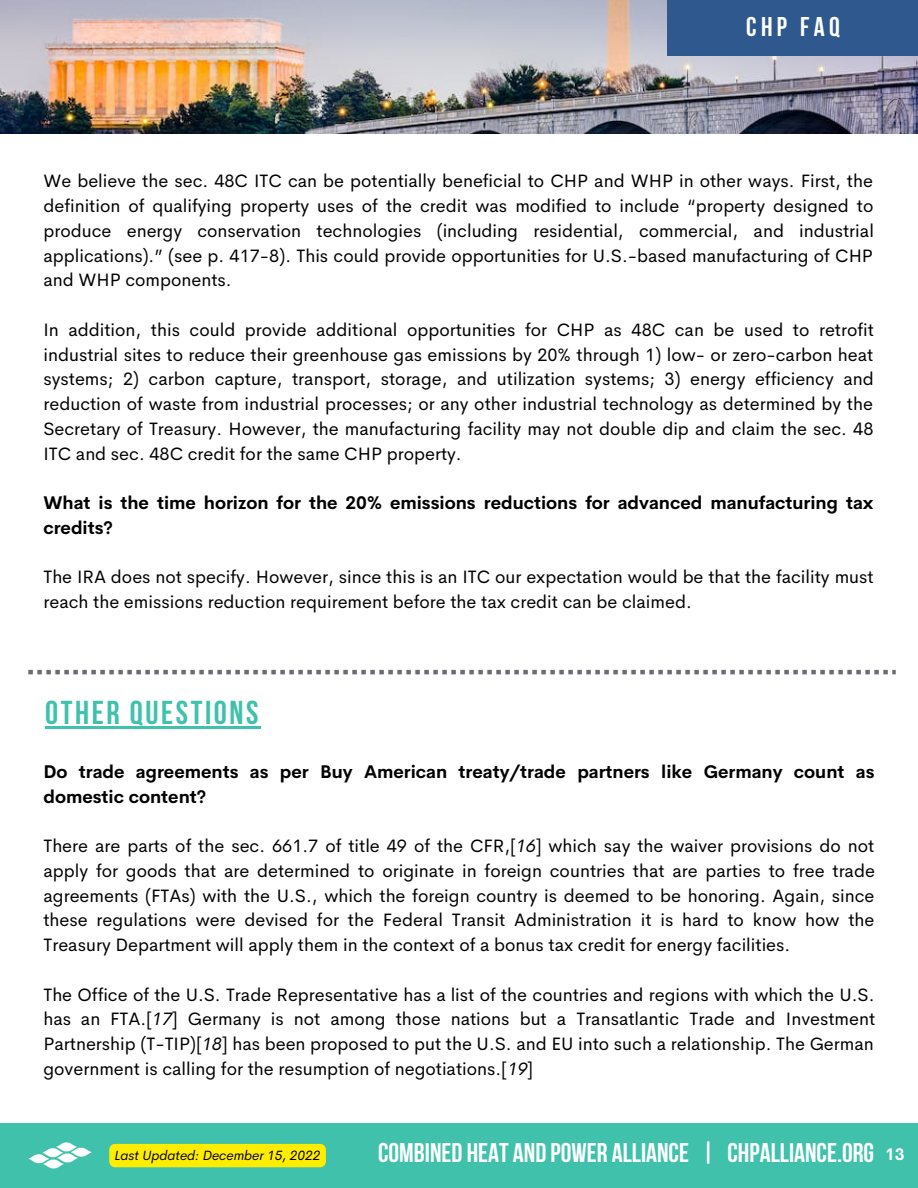
<style>
.page{position:relative;width:918px;height:1188px;background:#fff}
.page>*{position:absolute;margin:0;border:0;box-sizing:border-box;transform-origin:0 0}
.t1{font:700 33px "Bebas Neue";letter-spacing:.075em;color:#40c1ac}
.t2{font:700 27px "Bebas Neue";color:#fff}
.t3{font:18px/24.8px "Cerebri Sans";color:#000;text-align:justify}
.t4{font:700 18px/24.8px "Cerebri Sans";color:#000}
.t5{font:700 16.5px "Cerebri Sans";color:#fff}
.t6{font:italic 13.5px "Cerebri Sans";color:#000}
.s1{font-style:italic}
</style>
<div class="page">
<div style="left:0;top:1123px;width:918px;height:65px;background:#40c1ac"></div>
<img style="left:28px;top:1142px;width:63px;height:27px">
<img style="left:0;top:0;width:918px;height:134px">
<div style="left:667px;top:0;width:251px;height:55px;background:#2f588f"></div>
<hr style="left:45px;top:726px;width:216px;height:2px;background:#40c1ac">
<svg style="left:28px;top:670px;width:868px;height:4px"></svg>
<div style="left:109px;top:1144px;width:217px;height:23px;background:#ffed00;border-radius:6px"></div>
<h2 class="t2" style="left:746px;top:16px;width:95px">CHP FAQ</h2>
<p class="t3" style="left:43px;top:169px;width:832px">We believe the sec. 48C ITC can be potentially beneficial to CHP and WHP in other ways. First, the definition of qualifying property uses of the credit was modified to include “property designed to produce energy conservation technologies (including residential, commercial, and industrial applications).” (see p. 417-8). This could provide opportunities for U.S.-based manufacturing of CHP and WHP components.</p>
<p class="t3" style="left:43px;top:317px;width:832px">In addition, this could provide additional opportunities for CHP as 48C can be used to retrofit industrial sites to reduce their greenhouse gas emissions by 20% through 1) low- or zero-carbon heat systems; 2) carbon capture, transport, storage, and utilization systems; 3) energy efficiency and reduction of waste from industrial processes; or any other industrial technology as determined by the Secretary of Treasury. However, the manufacturing facility may not double dip and claim the sec. 48<br>ITC and sec. 48C credit for the same CHP property.</p>
<p class="t4" style="left:43px;top:490px;width:832px">What is the time horizon for the 20% emissions reductions for advanced manufacturing tax credits?</p>
<p class="t3" style="left:43px;top:565px;width:832px">The IRA does not specify. However, since this is an ITC our expectation would be that the facility must reach the emissions reduction requirement before the tax credit can be claimed.</p>
<h1 class="t1" style="left:45px;top:699px;width:215px">OTHER QUESTIONS</h1>
<p class="t4" style="left:43px;top:759px;width:833px">Do trade agreements as per Buy American treaty/trade partners like Germany count as domestic content?</p>
<p class="t3" style="left:43px;top:833px;width:833px">There are parts of the sec. 661.7 of title 49 of the CFR,[<span class="s1">16</span>] which say the waiver provisions do not apply for goods that are determined to originate in foreign countries that are parties to free trade agreements (FTAs) with the U.S., which the foreign country is deemed to be honoring. Again, since these regulations were devised for the Federal Transit Administration it is hard to know how the Treasury Department will apply them in the context of a bonus tax credit for energy facilities.</p>
<p class="t3" style="left:43px;top:982px;width:833px">The Office of the U.S. Trade Representative has a list of the countries and regions with which the U.S. has an FTA.[<span class="s1">17</span>] Germany is not among those nations but a Transatlantic Trade and Investment Partnership (T-TIP)[<span class="s1">18</span>] has been proposed to put the U.S. and EU into such a relationship. The German government is calling for the resumption of negotiations.[<span class="s1">19</span>]</p>
<h2 class="t2" style="left:378px;top:1142px;width:497px">COMBINED HEAT AND POWER ALLIANCE | CHPALLIANCE.ORG</h2>
<p class="t6" style="left:115px;top:1147px;width:207px">Last Updated: December 15, 2022</p>
<p class="t5" style="left:885px;top:1144px;width:21px">13</p>
</div>
